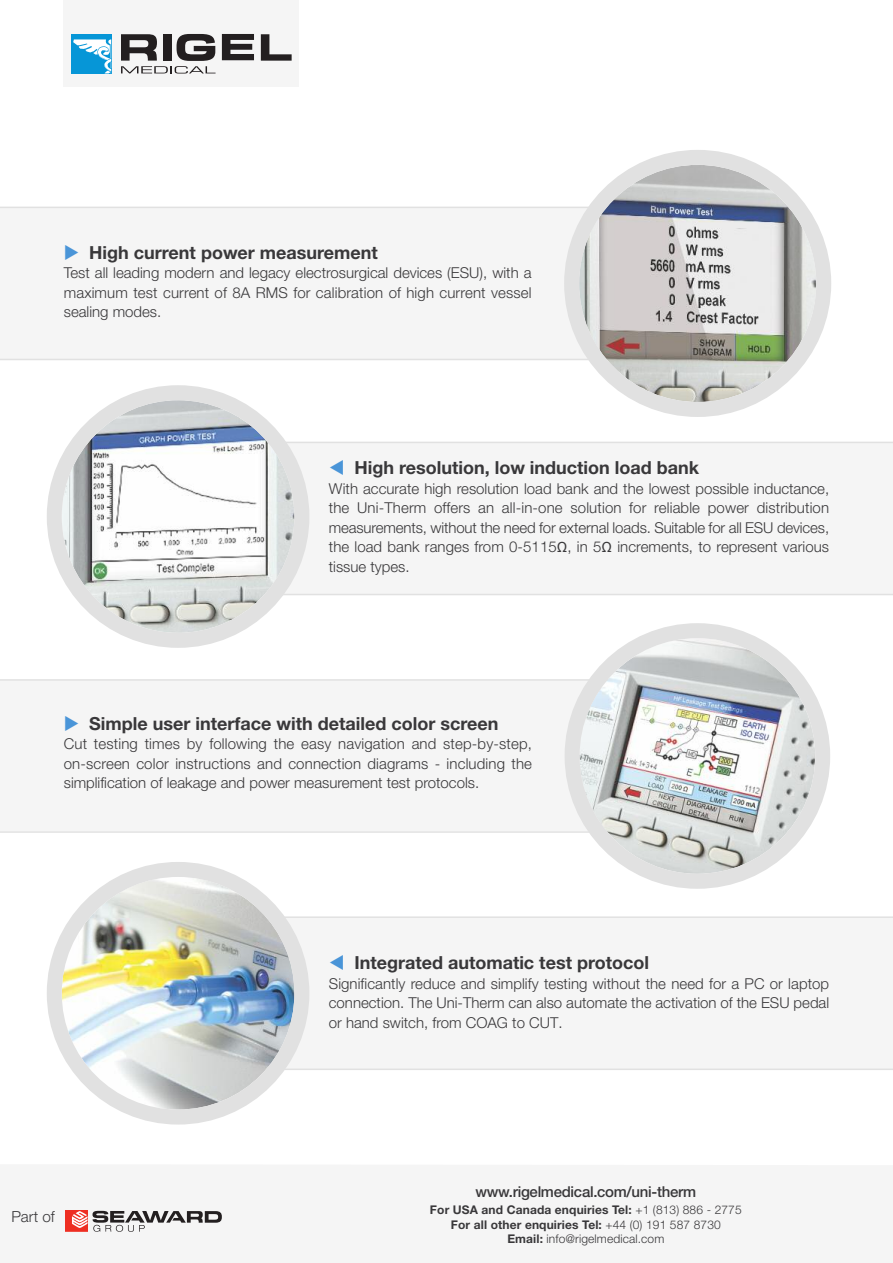
<style>
.page{position:relative;width:893px;height:1263px;background:#fff}
.page>*{position:absolute;margin:0;border:0;box-sizing:border-box;transform-origin:0 0}
.t1{font:700 18px "Helvetica Neue";color:#39383a}
.t2{font:300 15.3px "Helvetica Neue";color:#39383a}
.t3{font:300 15px/19.5px "Helvetica Neue";color:#39383a;text-align:justify}
.t4{font:500 15px "Helvetica Neue";letter-spacing:-.02em;color:#39383a}
.t5{font:700 12px/14.4px "Helvetica Neue";letter-spacing:.01em;color:#39383a;text-align:center}
.s1{color:#4a95d8}
.s2{font-family:"Foco";font-weight:400}
.s3{font-weight:300}
</style>
<div class="page">
<div style="left:309px;top:916px;width:584px;height:154px;background:#f5f5f5"></div>
<div style="left:0;top:679px;width:565px;height:154px;background:#f5f5f5"></div>
<div style="left:0;top:207px;width:564px;height:153px;background:#f5f5f5"></div>
<div style="left:309px;top:442px;width:584px;height:153px;background:#f5f5f5"></div>
<svg style="left:47px;top:385px;width:262px;height:263px"></svg>
<div style="left:64px;top:0;width:235px;height:87px;background:#f5f5f5"></div>
<div style="left:71px;top:34px;width:40px;height:39px;background:#0696d7"></div>
<svg style="left:73px;top:39px;width:39px;height:35px"></svg>
<svg style="left:261px;top:34px;width:31px;height:27px"></svg>
<svg style="left:222px;top:34px;width:32px;height:26px"></svg>
<svg style="left:121px;top:34px;width:95px;height:40px"></svg>
<svg style="left:564px;top:150px;width:267px;height:267px"></svg>
<svg style="left:565px;top:623px;width:265px;height:266px"></svg>
<img style="left:47px;top:862px;width:262px;height:262px">
<div style="left:65px;top:1209px;width:22px;height:22px;background:#ee2e22"></div>
<svg style="left:72px;top:1211px;width:15px;height:17px"></svg>
<svg style="left:93px;top:1211px;width:129px;height:21px"></svg>
<p class="t1" style="left:64px;top:246px;width:316px"><span class="s1">◆</span> High current power measurement</p>
<p class="t3" style="left:64px;top:264px;width:469px">Test all leading modern and legacy electrosurgical devices (ESU), with a maximum test current of 8A RMS for calibration of high current vessel sealing modes.</p>
<p class="t1" style="left:329px;top:461px;width:372px"><span class="s1">▼</span> High resolution, low induction load bank</p>
<p class="t3" style="left:329px;top:480px;width:502px">With accurate high resolution load bank and the lowest possible inductance, the Uni-Therm offers an all-in-one solution for reliable power distribution measurements, without the need for external loads. Suitable for all ESU devices, the load bank ranges from 0-5115<span class="s2">Ω</span>, in 5<span class="s2">Ω</span> increments, to represent various tissue types.</p>
<p class="t1" style="left:64px;top:717px;width:436px"><span class="s1">◆</span> Simple user interface with detailed color screen</p>
<p class="t3" style="left:64px;top:736px;width:470px">Cut testing times by following the easy navigation and step-by-step, on-screen color instructions and connection diagrams - including the simplification of leakage and power measurement test protocols.</p>
<p class="t2" style="left:11px;top:1211px;width:45px">Part of</p>
<p class="t1" style="left:329px;top:956px;width:322px"><span class="s1">▼</span> Integrated automatic test protocol</p>
<p class="t3" style="left:329px;top:975px;width:502px">Significantly reduce and simplify testing without the need for a PC or laptop connection. The Uni-Therm can also automate the activation of the ESU pedal or hand switch, from COAG to CUT.</p>
<p class="t4" style="left:476px;top:1186px;width:222px">www.rigelmedical.com/uni-therm</p>
<p class="t5" style="left:430px;top:1204px;width:313px">For USA and Canada enquiries Tel: <span class="s3">+1 (813) 886 - 2775<br></span>For all other enquiries Tel: <span class="s3">+44 (0) 191 587 8730<br></span>Email: <span class="s3">info@rigelmedical.com</span></p>
</div>
